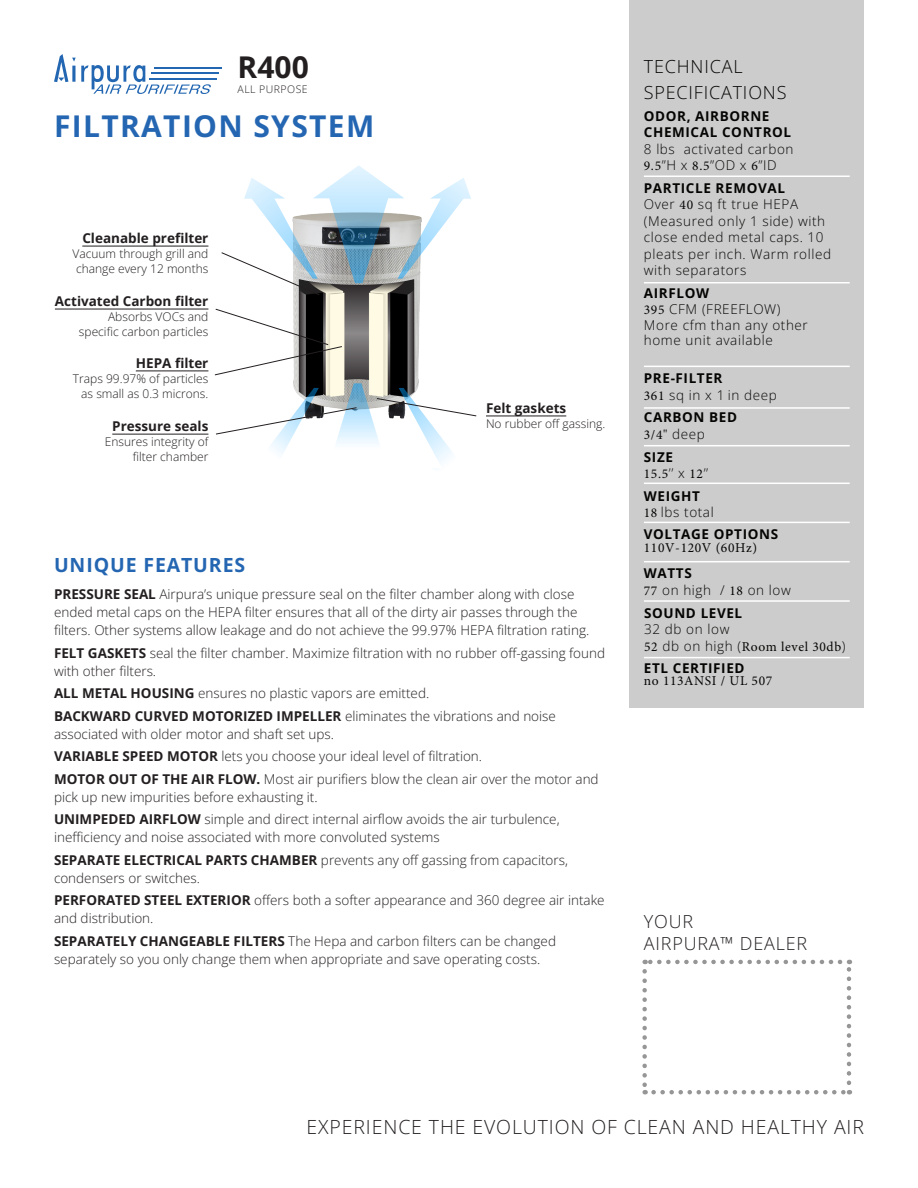
<style>
.page{position:relative;width:918px;height:1188px;background:#fff}
.page>*{position:absolute;margin:0;border:0;box-sizing:border-box;transform-origin:0 0}
.t1{font:700 30px "Open Sans";letter-spacing:.045em;color:#2466b2}
.t2{font:700 30px "Open Sans";color:#231f20}
.t3{font:300 19.5px "Open Sans";letter-spacing:.045em;color:#231f20}
.t4{font:700 19.5px "Open Sans";letter-spacing:.045em;color:#2466b2}
.t5{font:300 18px/25.5px "Open Sans";letter-spacing:.045em;color:#040503}
.t6{font:300 18px/22.5px "Open Sans";letter-spacing:.045em;color:#231f20}
.t7{font:300 13.5px/18px "Open Sans";color:#231f20}
.t8{font:300 13.5px/16.5px "Open Sans";letter-spacing:.045em;color:#040503}
.t9{font:700 13.5px "Open Sans";color:#231f20}
.t10{font:13.5px/12.1px "Minion Pro";letter-spacing:.045em;color:#040503}
.t11{font:700 13.5px/16.5px "Open Sans";letter-spacing:.045em;color:#040503}
.t12{font:300 12px/15px "Open Sans";color:#231f20}
.t13{font:300 10.5px "Open Sans";letter-spacing:.045em;color:#231f20}
.s1{font-weight:700}
.s2{font-family:"Minion Pro";font-weight:400}
.s3{font-weight:300}
.s4{font-family:"Open Sans";font-weight:300}
.s5{font-family:"Open Sans";font-weight:700}
</style>
<div class="page">
<img style="left:293px;top:296px;width:127px;height:87px">
<hr style="left:154px;top:67px;width:67px;height:2px;background:#2367b2">
<hr style="left:152px;top:72px;width:67px;height:2px;background:#2367b2">
<hr style="left:149px;top:78px;width:67px;height:1px;background:#2367b2">
<svg style="left:54px;top:54px;width:157px;height:40px"></svg>
<hr style="left:82px;top:246px;width:126px;height:1px;background:#231f20">
<hr style="left:55px;top:309px;width:153px;height:1px;background:#231f20">
<hr style="left:136px;top:371px;width:72px;height:1px;background:#231f20">
<hr style="left:486px;top:416px;width:80px;height:1px;background:#231f20">
<hr style="left:112px;top:434px;width:96px;height:1px;background:#231f20">
<div style="left:630px;top:0;width:234px;height:707px;background:#ccc"></div>
<svg style="left:642px;top:971px;width:5px;height:123px"></svg>
<svg style="left:654px;top:1090px;width:196px;height:4px"></svg>
<svg style="left:847px;top:960px;width:4px;height:123px"></svg>
<svg style="left:645px;top:960px;width:195px;height:4px"></svg>
<hr style="left:644px;top:282px;width:206px;height:1px;background:#fff">
<hr style="left:644px;top:175px;width:206px;height:2px;background:#fff">
<hr style="left:644px;top:366px;width:206px;height:1px;background:#fff">
<hr style="left:644px;top:407px;width:206px;height:2px;background:#fff">
<hr style="left:644px;top:445px;width:206px;height:1px;background:#fff">
<hr style="left:644px;top:483px;width:206px;height:1px;background:#fff">
<hr style="left:644px;top:522px;width:206px;height:1px;background:#fff">
<hr style="left:644px;top:561px;width:206px;height:1px;background:#fff">
<hr style="left:644px;top:600px;width:206px;height:2px;background:#fff">
<hr style="left:644px;top:657px;width:206px;height:1px;background:#fff">
<svg style="left:221px;top:165px;width:250px;height:131px"></svg>
<svg style="left:214px;top:308px;width:129px;height:68px"></svg>
<svg style="left:216px;top:383px;width:261px;height:80px"></svg>
<p class="t2" style="left:238px;top:47px;width:73px">R400</p>
<p class="t13" style="left:238px;top:82px;width:72px">ALL PURPOSE</p>
<p class="t1" style="left:54px;top:105px;width:322px">FILTRATION SYSTEM</p>
<p class="t9" style="left:82px;top:229px;width:128px">Cleanable prefilter</p>
<p class="t12" style="left:73px;top:246px;width:137px">Vacuum through grill and change every 12 months</p>
<p class="t9" style="left:55px;top:292px;width:155px">Activated Carbon filter</p>
<p class="t12" style="left:108px;top:309px;width:102px">Absorbs VOCs and</p>
<p class="t12" style="left:79px;top:324px;width:131px">specific carbon particles</p>
<p class="t9" style="left:136px;top:354px;width:74px">HEPA filter</p>
<p class="t12" style="left:73px;top:371px;width:137px">Traps 99.97% of particles</p>
<p class="t12" style="left:81px;top:386px;width:129px">as small as 0.3 microns.</p>
<p class="t9" style="left:486px;top:399px;width:82px">Felt gaskets</p>
<p class="t9" style="left:112px;top:417px;width:98px">Pressure seals</p>
<p class="t12" style="left:486px;top:416px;width:121px">No rubber off gassing.</p>
<p class="t12" style="left:105px;top:434px;width:105px;text-align:right">Ensures integrity of filter chamber</p>
<p class="t4" style="left:54px;top:551px;width:193px">UNIQUE FEATURES</p>
<p class="t7" style="left:54px;top:585px;width:537px"><span class="s1">PRESSURE SEAL</span> Airpura’s unique pressure seal on the filter chamber along with close ended metal caps on the HEPA filter ensures that all of the dirty air passes through the filters. Other systems allow leakage and do not achieve the 99.97% HEPA filtration rating.</p>
<p class="t7" style="left:54px;top:644px;width:553px"><span class="s1">FELT GASKETS</span> seal the filter chamber. Maximize filtration with no rubber off-gassing found with other filters.</p>
<p class="t7" style="left:54px;top:684px;width:377px"><span class="s1">ALL METAL HOUSING</span> ensures no plastic vapors are emitted.</p>
<p class="t7" style="left:54px;top:707px;width:503px"><span class="s1">BACKWARD CURVED MOTORIZED IMPELLER</span> eliminates the vibrations and noise associated with older motor and shaft set ups.</p>
<p class="t7" style="left:54px;top:747px;width:430px"><span class="s1">VARIABLE SPEED MOTOR</span> lets you choose your ideal level of filtration.</p>
<p class="t7" style="left:54px;top:770px;width:546px"><span class="s1">MOTOR OUT OF THE AIR FLOW.</span> Most air purifiers blow the clean air over the motor and pick up new impurities before exhausting it.</p>
<p class="t7" style="left:54px;top:810px;width:507px"><span class="s1">UNIMPEDED AIRFLOW</span> simple and direct internal airflow avoids the air turbulence, inefficiency and noise associated with more convoluted systems</p>
<p class="t7" style="left:54px;top:851px;width:515px"><span class="s1">SEPARATE ELECTRICAL PARTS CHAMBER</span> prevents any off gassing from capacitors, condensers or switches.</p>
<p class="t7" style="left:54px;top:891px;width:552px"><span class="s1">PERFORATED STEEL EXTERIOR</span> offers both a softer appearance and 360 degree air intake and distribution.</p>
<p class="t7" style="left:54px;top:932px;width:504px"><span class="s1">SEPARATELY CHANGEABLE FILTERS</span> The Hepa and carbon filters can be changed separately so you only change them when appropriate and save operating costs.</p>
<p class="t5" style="left:644px;top:54px;width:144px">TECHNICAL<br>SPECIFICATIONS</p>
<p class="t8" style="left:644px;top:107px;width:151px"><span class="s1">ODOR, AIRBORNE<br>CHEMICAL CONTROL<br></span>8 lbs activated carbon<br><span class="s2">9.5</span>”H x <span class="s2">8.5</span>”OD x <span class="s2">6</span>”ID</p>
<p class="t8" style="left:644px;top:179px;width:189px"><span class="s1">PARTICLE REMOVAL<br></span>Over <span class="s2">40</span> sq ft true HEPA (Measured only 1 side) with close ended metal caps. 10 pleats per inch. Warm rolled with separators</p>
<p class="t8" style="left:644px;top:285px;width:165px;line-height:15.8px"><span class="s1">AIRFLOW<br></span><span class="s2">395</span> CFM (FREEFLOW)<br>More cfm than any other home unit available</p>
<p class="t8" style="left:644px;top:370px;width:135px"><span class="s1">PRE-FILTER<br></span><span class="s2">361</span> sq in x 1 in deep</p>
<p class="t11" style="left:644px;top:409px;width:95px">CARBON BED<br><span class="s2">3/4"</span> <span class="s3">deep</span></p>
<p class="t11" style="left:644px;top:448px;width:31px">SIZE</p>
<p class="t10" style="left:644px;top:468px;width:66px">15.5<span class="s4">’’ x</span> 12<span class="s4">’’</span></p>
<p class="t11" style="left:644px;top:487px;width:58px">WEIGHT</p>
<p class="t8" style="left:644px;top:504px;width:71px"><span class="s2">18</span> lbs total</p>
<p class="t10" style="left:644px;top:529px;width:136px"><span class="s5">VOLTAGE OPTIONS<br></span>110V-120V (60Hz)</p>
<p class="t8" style="left:644px;top:565px;width:148px"><span class="s1">WATTS<br></span><span class="s2">77</span> on high / <span class="s2">18</span> on low</p>
<p class="t8" style="left:644px;top:604px;width:203px"><span class="s1">SOUND LEVEL<br></span>32 db on low<br><span class="s2">52</span> db on high (<span class="s2">Room level 30db</span>)</p>
<p class="t10" style="left:644px;top:662px;width:130px"><span class="s5">ETL CERTIFIED<br></span>no 113ANSI / UL 507</p>
<p class="t6" style="left:644px;top:909px;width:165px">YOUR<br>AIRPURA™ DEALER</p>
<p class="t3" style="left:307px;top:1113px;width:559px">EXPERIENCE THE EVOLUTION OF CLEAN AND HEALTHY AIR</p>
</div>
